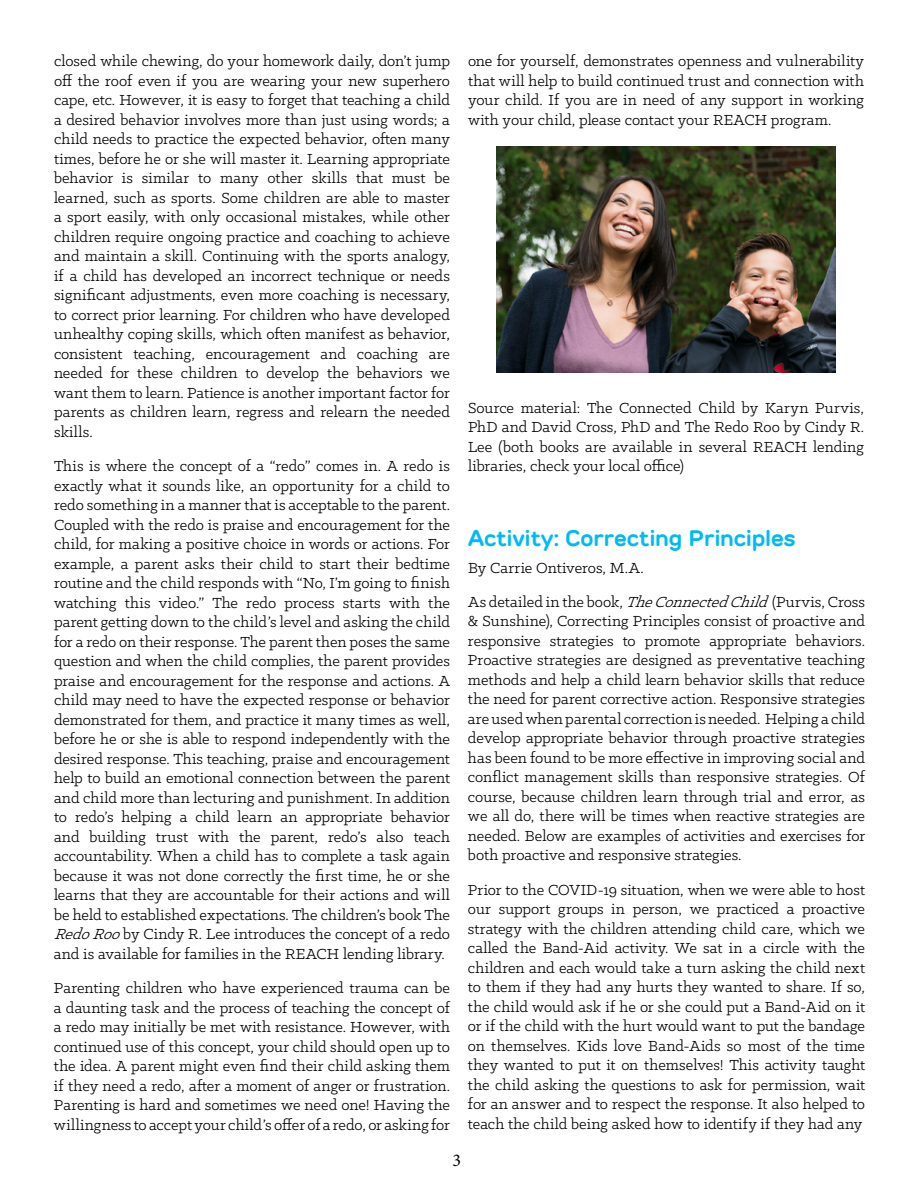
<style>
.page{position:relative;width:918px;height:1188px;background:#fff}
.page>*{position:absolute;margin:0;border:0;box-sizing:border-box;transform-origin:0 0}
.t1{font:700 22.5px "TT Rounds";letter-spacing:-.005em;color:#00bbf2}
.t2{font:18px "Minion Pro";color:#000}
.t3{font:16.5px/19.5px "Klinic Slab";letter-spacing:.005em;color:#000;text-align:justify}
.s1{font-style:italic}
</style>
<div class="page">
<img style="left:496px;top:146px;width:340px;height:227px">
<p class="t3" style="left:54px;top:51px;width:398px">closed while chewing, do your homework daily, don’t jump off the roof even if you are wearing your new superhero cape, etc. However, it is easy to forget that teaching a child a desired behavior involves more than just using words; a child needs to practice the expected behavior, often many times, before he or she will master it. Learning appropriate behavior is similar to many other skills that must be learned, such as sports. Some children are able to master a sport easily, with only occasional mistakes, while other children require ongoing practice and coaching to achieve and maintain a skill. Continuing with the sports analogy, if a child has developed an incorrect technique or needs significant adjustments, even more coaching is necessary, to correct prior learning. For children who have developed unhealthy coping skills, which often manifest as behavior, consistent teaching, encouragement and coaching are needed for these children to develop the behaviors we want them to learn. Patience is another important factor for parents as children learn, regress and relearn the needed skills.</p>
<p class="t3" style="left:54px;top:456px;width:398px">This is where the concept of a “redo” comes in. A redo is exactly what it sounds like, an opportunity for a child to redo something in a manner that is acceptable to the parent.<br>Coupled with the redo is praise and encouragement for the child, for making a positive choice in words or actions. For example, a parent asks their child to start their bedtime routine and the child responds with “No, I’m going to finish watching this video.” The redo process starts with the parent getting down to the child’s level and asking the child for a redo on their response. The parent then poses the same question and when the child complies, the parent provides praise and encouragement for the response and actions. A child may need to have the expected response or behavior demonstrated for them, and practice it many times as well, before he or she is able to respond independently with the desired response. This teaching, praise and encouragement help to build an emotional connection between the parent and child more than lecturing and punishment. In addition to redo’s helping a child learn an appropriate behavior and building trust with the parent, redo’s also teach accountability. When a child has to complete a task again because it was not done correctly the first time, he or she learns that they are accountable for their actions and will be held to established expectations. The children’s book The <span class="s1">RedoRoo</span>by Cindy R. Lee introduces the concept of a redo and is available for families in the REACH lending library.</p>
<p class="t3" style="left:54px;top:978px;width:398px">Parenting children who have experienced trauma can be a daunting task and the process of teaching the concept of a redo may initially be met with resistance. However, with continued use of this concept, your child should open up to the idea. A parent might even find their child asking them if they need a redo, after a moment of anger or frustration.<br>Parenting is hard and sometimes we need one! Having the willingness to accept your child’s offer of a redo, or asking for</p>
<p class="t3" style="left:468px;top:51px;width:398px">one for yourself, demonstrates openness and vulnerability that will help to build continued trust and connection with your child. If you are in need of any support in working with your child, please contact your REACH program.</p>
<p class="t3" style="left:468px;top:398px;width:398px">Source material: The Connected Child by Karyn Purvis, PhD and David Cross, PhD and The Redo Roo by Cindy R.<br>Lee (both books are available in several REACH lending libraries, check your local office)</p>
<h1 class="t1" style="left:468px;top:523px;width:329px">Activity: Correcting Principles</h1>
<p class="t3" style="left:468px;top:557px;width:177px">By Carrie Ontiveros, M.A.</p>
<p class="t3" style="left:468px;top:592px;width:399px">As detailed in the book, <span class="s1">TheConnectedChild</span>(Purvis, Cross &amp; Sunshine), Correcting Principles consist of proactive and responsive strategies to promote appropriate behaviors.<br>Proactive strategies are designed as preventative teaching methods and help a child learn behavior skills that reduce the need for parent corrective action. Responsive strategies are used when parental correction is needed. Helping a child develop appropriate behavior through proactive strategies has been found to be more effective in improving social and conflict management skills than responsive strategies. Of course, because children learn through trial and error, as we all do, there will be times when reactive strategies are needed. Below are examples of activities and exercises for both proactive and responsive strategies.</p>
<p class="t3" style="left:468px;top:880px;width:399px">Prior to the COVID-19 situation, when we were able to host our support groups in person, we practiced a proactive strategy with the children attending child care, which we called the Band-Aid activity. We sat in a circle with the children and each would take a turn asking the child next to them if they had any hurts they wanted to share. If so, the child would ask if he or she could put a Band-Aid on it or if the child with the hurt would want to put the bandage on themselves. Kids love Band-Aids so most of the time they wanted to put it on themselves! This activity taught the child asking the questions to ask for permission, wait for an answer and to respect the response. It also helped to teach the child being asked how to identify if they had any</p>
<p class="t2" style="left:452px;top:1148px;width:10px">3</p>
</div>
